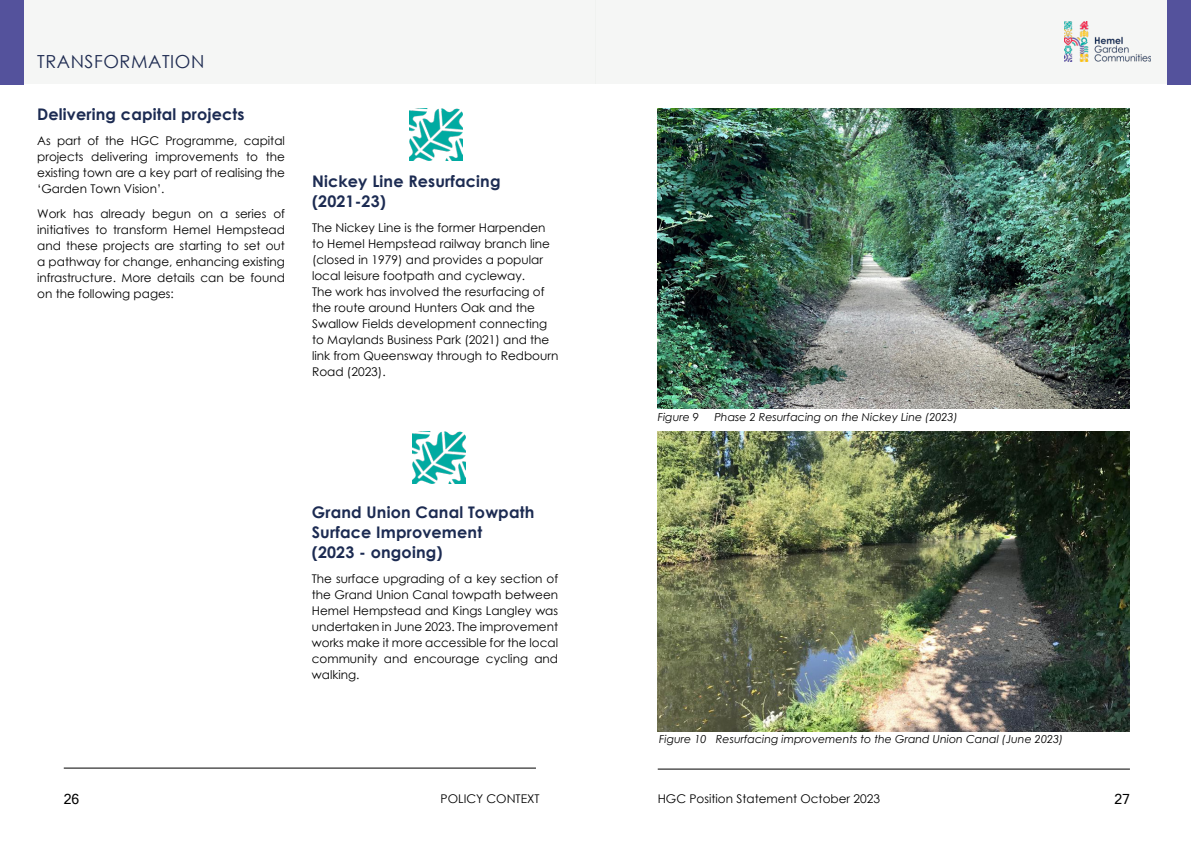
<style>
.page{position:relative;width:1191px;height:842px;background:#fff}
.page>*{position:absolute;margin:0;border:0;box-sizing:border-box;transform-origin:0 0}
.t1{font:18px "Century Gothic";letter-spacing:.03em;color:#1e2b51}
.t2{font:700 16px/20px "Century Gothic";letter-spacing:.01em;color:#1c2b52}
.t3{font:14px "Microsoft Sans Serif";color:#000}
.t4{font:12px/16px "Century Gothic";color:#000;text-align:justify}
.t5{font:italic 11px "Century Gothic";color:#000}
</style>
<div class="page">
<div style="left:595px;top:0;width:595px;height:84px;background:#f5f6f5"></div>
<div style="left:0;top:0;width:595px;height:83px;background:#f5f6f5"></div>
<hr style="left:657px;top:769px;width:473px;height:1px;background:#000">
<div style="left:1167px;top:0;width:24px;height:84px;background:#54529c"></div>
<div style="left:0;top:0;width:23px;height:84px;background:#54529c"></div>
<img style="left:1064px;top:22px;width:86px;height:39px">
<hr style="left:64px;top:768px;width:472px;height:1px;background:#000">
<img style="left:657px;top:108px;width:473px;height:300px">
<img style="left:657px;top:431px;width:473px;height:300px">
<img style="left:413px;top:431px;width:52px;height:52px">
<img style="left:410px;top:108px;width:52px;height:52px">
<h1 class="t1" style="left:37px;top:49px;width:169px">TRANSFORMATION</h1>
<h2 class="t2" style="left:37px;top:103px;width:209px">Delivering capital projects</h2>
<p class="t4" style="left:37px;top:132px;width:249px">As part of the HGC Programme, capital projects delivering improvements to the existing town are a key part of realising the ‘Garden Town Vision’.</p>
<p class="t4" style="left:37px;top:205px;width:249px">Work has already begun on a series of initiatives to transform Hemel Hempstead and these projects are starting to set out a pathway for change, enhancing existing infrastructure. More details can be found on the following pages:</p>
<h2 class="t2" style="left:312px;top:171px;width:190px">Nickey Line Resurfacing (2021-23)</h2>
<p class="t4" style="left:312px;top:220px;width:248px;text-align:left">The Nickey Line is the former Harpenden to Hemel Hempstead railway branch line (closed in 1979) and provides a popular local leisure footpath and cycleway.<br>The work has involved the resurfacing of the route around Hunters Oak and the Swallow Fields development connecting to Maylands Business Park (2021) and the link from Queensway through to Redbourn Road (2023).</p>
<h2 class="t2" style="left:312px;top:502px;width:224px">Grand Union Canal Towpath<br>Surface Improvement<br>(2023 - ongoing)</h2>
<p class="t4" style="left:312px;top:571px;width:248px">The surface upgrading of a key section of the Grand Union Canal towpath between Hemel Hempstead and Kings Langley was undertaken in June 2023. The improvement works make it more accessible for the local community and encourage cycling and walking.</p>
<p class="t5" style="left:657px;top:409px;width:43px">Figure 9</p>
<p class="t5" style="left:714px;top:409px;width:245px">Phase 2 Resurfacing on the Nickey Line (2023)</p>
<p class="t5" style="left:659px;top:731px;width:405px">Figure 10 Resurfacing improvements to the Grand Union Canal (June 2023)</p>
<p class="t3" style="left:64px;top:790px;width:17px">26</p>
<p class="t4" style="left:440px;top:790px;width:100px">POLICY CONTEXT</p>
<p class="t4" style="left:657px;top:790px;width:224px">HGC Position Statement October 2023</p>
<p class="t3" style="left:1114px;top:790px;width:17px">27</p>
</div>
